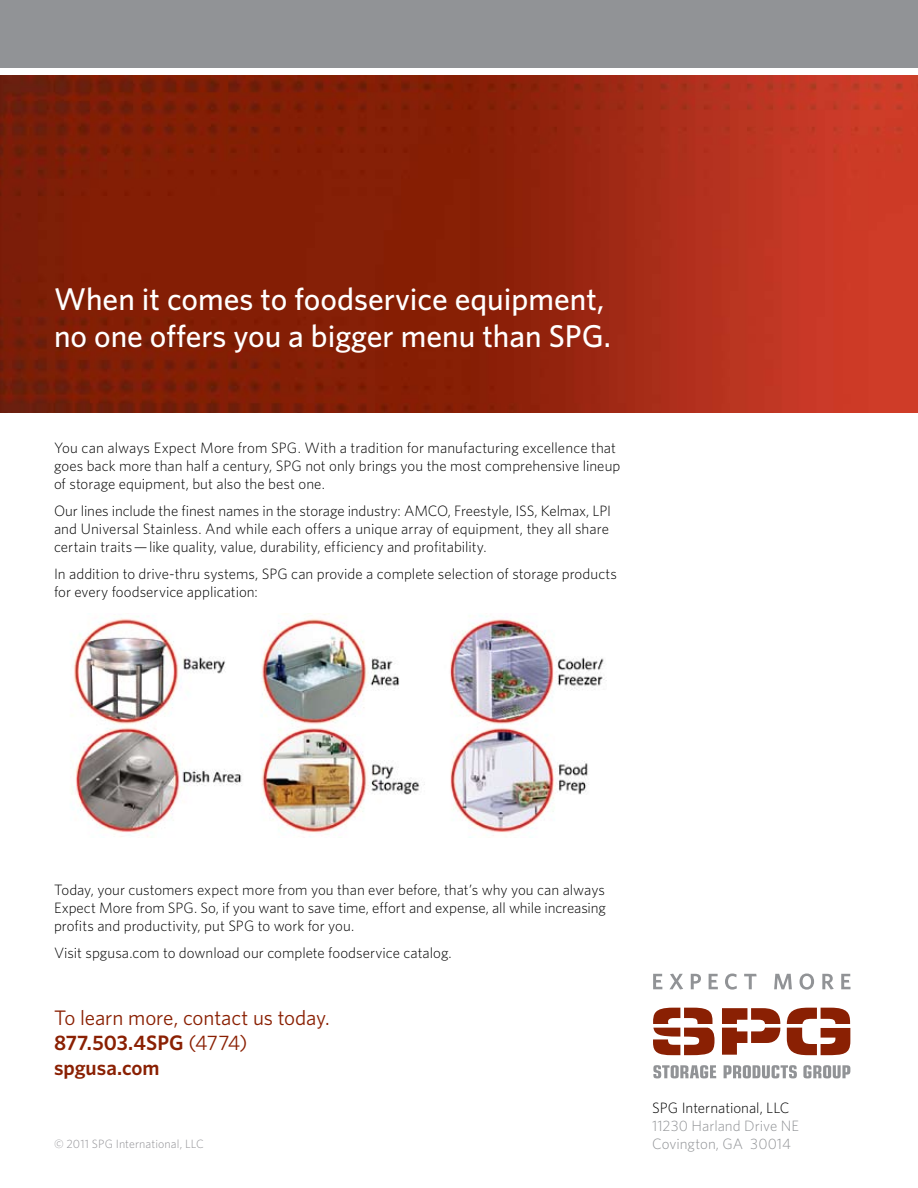
<style>
.page{position:relative;width:918px;height:1188px;background:#fff}
.page>*{position:absolute;margin:0;border:0;box-sizing:border-box;transform-origin:0 0}
.t1{font:500 31.5px/37.8px "Whitney";color:#fff}
.t2{font:21px/25.2px "Whitney";letter-spacing:-.005em;color:#8a2003}
.t3{font:300 15px/18px "Whitney";color:#000}
.t4{font:300 15px/18px "Whitney";color:#919396}
.t5{font:300 12px "Whitney";letter-spacing:.01em;color:#919195}
.s1{font-weight:600}
</style>
<div class="page">
<img style="left:0;top:75px;width:918px;height:337px">
<div style="left:0;top:0;width:918px;height:68px;background:#919396"></div>
<img style="left:71px;top:614px;width:536px;height:224px">
<svg style="left:653px;top:974px;width:9px;height:15px"></svg>
<svg style="left:670px;top:974px;width:13px;height:15px"></svg>
<svg style="left:691px;top:974px;width:10px;height:15px"></svg>
<svg style="left:709px;top:974px;width:9px;height:15px"></svg>
<svg style="left:725px;top:974px;width:12px;height:16px"></svg>
<svg style="left:744px;top:974px;width:13px;height:15px"></svg>
<svg style="left:774px;top:974px;width:18px;height:15px"></svg>
<svg style="left:800px;top:974px;width:14px;height:16px"></svg>
<svg style="left:822px;top:974px;width:12px;height:15px"></svg>
<svg style="left:841px;top:974px;width:9px;height:15px"></svg>
<svg style="left:653px;top:1008px;width:197px;height:47px"></svg>
<svg style="left:653px;top:1065px;width:63px;height:13px"></svg>
<svg style="left:724px;top:1065px;width:73px;height:13px"></svg>
<svg style="left:803px;top:1065px;width:47px;height:13px"></svg>
<h1 class="t1" style="left:54px;top:279px;width:558px">When it comes to foodservice equipment, no one offers you a bigger menu than SPG.</h1>
<p class="t3" style="left:54px;top:439px;width:568px">You can always Expect More from SPG. With a tradition for manufacturing excellence that goes back more than half a century, SPG not only brings you the most comprehensive lineup of storage equipment, but also the best one.</p>
<p class="t3" style="left:54px;top:502px;width:559px">Our lines include the finest names in the storage industry: AMCO, Freestyle, ISS, Kelmax, LPI and Universal Stainless. And while each offers a unique array of equipment, they all share certain traits—like quality, value, durability, efficiency and profitability.</p>
<p class="t3" style="left:54px;top:565px;width:565px">In addition to drive-thru systems, SPG can provide a complete selection of storage products for every foodservice application:</p>
<p class="t3" style="left:54px;top:881px;width:554px;text-align:justify">Today, your customers expect more from you than ever before, that’s why you can always Expect More from SPG. So, if you want to save time, effort and expense, all while increasing profits and productivity, put SPG to work for you.</p>
<p class="t3" style="left:54px;top:944px;width:399px">Visit spgusa.com to download our complete foodservice catalog.</p>
<h2 class="t2" style="left:54px;top:1004px;width:277px">To learn more, contact us today.<br><span class="s1">877.503.4SPG</span> (4774) <span class="s1">spgusa.com</span></h2>
<p class="t5" style="left:54px;top:1137px;width:151px">© 2011 SPG International, LLC</p>
<p class="t3" style="left:652px;top:1098px;width:139px">SPG International, LLC</p>
<p class="t4" style="left:652px;top:1116px;width:148px">11230 Harland Drive NE<br>Covington, GA 30014</p>
</div>
